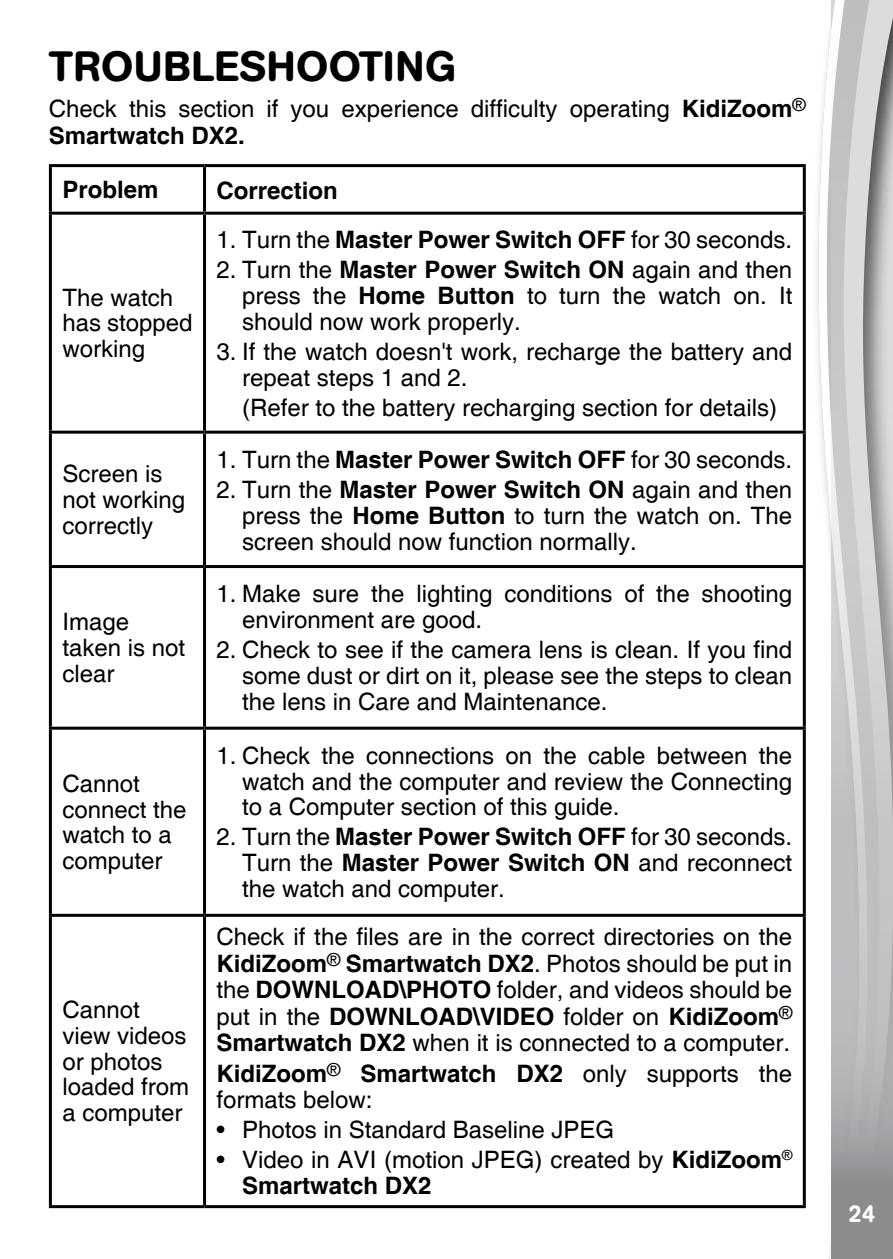
<style>
.page{position:relative;width:893px;height:1259px;background:#fff}
.page>*{position:absolute;margin:0;border:0;box-sizing:border-box;transform-origin:0 0}
.t1{font:500 42px "AG Book Rounded";letter-spacing:.02em;color:#000}
.t2{font:24px/25.8px "Helvetica";color:#000}
.t3{font:700 24px "Helvetica";color:#000}
.t4{font:500 24px "AG Book Rounded";color:#fff}
.s1{font-weight:700}
</style>
<div class="page">
<svg style="left:818px;top:0;width:14px;height:1259px"></svg>
<svg style="left:832px;top:0;width:61px;height:1259px;background:#bcbdbf"></svg>
<hr style="left:49px;top:164px;width:156px;height:3px;background:#000">
<hr style="left:49px;top:167px;width:3px;height:45px;background:#000">
<hr style="left:205px;top:164px;width:601px;height:3px;background:#000">
<hr style="left:203px;top:167px;width:3px;height:45px;background:#000">
<hr style="left:803px;top:167px;width:3px;height:45px;background:#000">
<hr style="left:49px;top:212px;width:156px;height:3px;background:#000">
<hr style="left:49px;top:215px;width:3px;height:216px;background:#000">
<hr style="left:205px;top:212px;width:601px;height:3px;background:#000">
<hr style="left:203px;top:215px;width:3px;height:216px;background:#000">
<hr style="left:803px;top:215px;width:3px;height:216px;background:#000">
<hr style="left:49px;top:431px;width:156px;height:3px;background:#000">
<hr style="left:49px;top:434px;width:3px;height:131px;background:#000">
<hr style="left:205px;top:431px;width:601px;height:3px;background:#000">
<hr style="left:203px;top:434px;width:3px;height:131px;background:#000">
<hr style="left:803px;top:434px;width:3px;height:131px;background:#000">
<hr style="left:49px;top:565px;width:156px;height:3px;background:#000">
<hr style="left:49px;top:568px;width:3px;height:158px;background:#000">
<hr style="left:205px;top:565px;width:601px;height:3px;background:#000">
<hr style="left:203px;top:568px;width:3px;height:158px;background:#000">
<hr style="left:803px;top:568px;width:3px;height:158px;background:#000">
<hr style="left:49px;top:726px;width:156px;height:3px;background:#000">
<hr style="left:49px;top:729px;width:3px;height:185px;background:#000">
<hr style="left:205px;top:726px;width:601px;height:3px;background:#000">
<hr style="left:203px;top:729px;width:3px;height:185px;background:#000">
<hr style="left:803px;top:729px;width:3px;height:185px;background:#000">
<hr style="left:49px;top:914px;width:156px;height:3px;background:#000">
<hr style="left:49px;top:917px;width:3px;height:288px;background:#000">
<hr style="left:205px;top:914px;width:601px;height:3px;background:#000">
<hr style="left:203px;top:917px;width:3px;height:288px;background:#000">
<hr style="left:803px;top:917px;width:3px;height:288px;background:#000">
<hr style="left:49px;top:1205px;width:156px;height:3px;background:#000">
<hr style="left:205px;top:1205px;width:601px;height:3px;background:#000">
<h1 class="t1" style="left:49px;top:42px;width:409px">TROUBLESHOOTING</h1>
<p class="t2" style="left:49px;top:96px;width:758px;line-height:27px">Check this section if you experience difficulty operating <span class="s1">KidiZoom</span><sup>®<br></sup><span class="s1">Smartwatch DX2.</span></p>
<p class="t3" style="left:62px;top:175px;width:98px">Problem</p>
<p class="t3" style="left:217px;top:176px;width:123px">Correction</p>
<p class="t2" style="left:62px;top:285px;width:132px">The watch has stopped working</p>
<p class="t2" style="left:62px;top:462px;width:124px">Screen is not working correctly</p>
<p class="t2" style="left:62px;top:610px;width:124px">Image taken is not clear</p>
<p class="t2" style="left:62px;top:771px;width:126px">Cannot connect the watch to a computer</p>
<p class="t2" style="left:62px;top:997px;width:128px">Cannot view videos or photos loaded from a computer</p>
<p class="t2" style="left:217px;top:228px;width:577px">1. Turn the <span class="s1">Master Power Switch OFF</span> for 30 seconds.</p>
<p class="t2" style="left:242px;top:258px;width:552px;text-align:justify;text-indent:-26px">2. Turn the <span class="s1">Master Power Switch ON</span> again and then press the <span class="s1">Home Button</span> to turn the watch on. It should now work properly.</p>
<p class="t2" style="left:242px;top:339px;width:552px;text-indent:-26px">3. If the watch doesn't work, recharge the battery and repeat steps 1 and 2.</p>
<p class="t2" style="left:242px;top:395px;width:536px">(Refer to the battery recharging section for details)</p>
<p class="t2" style="left:217px;top:447px;width:577px">1. Turn the <span class="s1">Master Power Switch OFF</span> for 30 seconds.</p>
<p class="t2" style="left:242px;top:477px;width:552px;text-align:justify;text-indent:-26px">2. Turn the <span class="s1">Master Power Switch ON</span> again and then press the <span class="s1">Home Button</span> to turn the watch on. The screen should now function normally.</p>
<p class="t2" style="left:242px;top:582px;width:552px;text-indent:-26px">1. Make sure the lighting conditions of the shooting environment are good.</p>
<p class="t2" style="left:242px;top:638px;width:552px;text-align:justify;text-indent:-26px">2. Check to see if the camera lens is clean. If you find some dust or dirt on it, please see the steps to clean the lens in Care and Maintenance.</p>
<p class="t2" style="left:242px;top:743px;width:552px;text-align:justify;text-indent:-26px">1. Check the connections on the cable between the watch and the computer and review the Connecting to a Computer section of this guide.</p>
<p class="t2" style="left:242px;top:825px;width:552px;text-align:justify;text-indent:-26px">2. Turn the <span class="s1">Master Power Switch OFF</span> for 30 seconds.<br>Turn the <span class="s1">Master Power Switch ON</span> and reconnect the watch and computer.</p>
<p class="t2" style="left:217px;top:924px;width:577px;text-align:justify">Check if the files are in the correct directories on the <span class="s1">KidiZoom</span><sup>®</sup> <span class="s1">Smartwatch DX2</span>. Photos should be put in the <span class="s1">DOWNLOAD\PHOTO</span> folder, and videos should be put in the <span class="s1">DOWNLOAD\VIDEO</span> folder on <span class="s1">KidiZoom</span><sup>® </sup><span class="s1">Smartwatch DX2</span> when it is connected to a computer.</p>
<p class="t2" style="left:217px;top:1062px;width:577px"><span class="s1">KidiZoom</span><sup>®</sup> <span class="s1">Smartwatch DX2</span> only supports the formats below:</p>
<p class="t2" style="left:217px;top:1117px;width:399px">• Photos in Standard Baseline JPEG</p>
<p class="t2" style="left:242px;top:1147px;width:552px;text-indent:-26px">• Video in AVI (motion JPEG) created by <span class="s1">KidiZoom</span><sup>®<br></sup><span class="s1">Smartwatch DX2</span></p>
<p class="t4" style="left:848px;top:1199px;width:28px">24</p>
</div>
